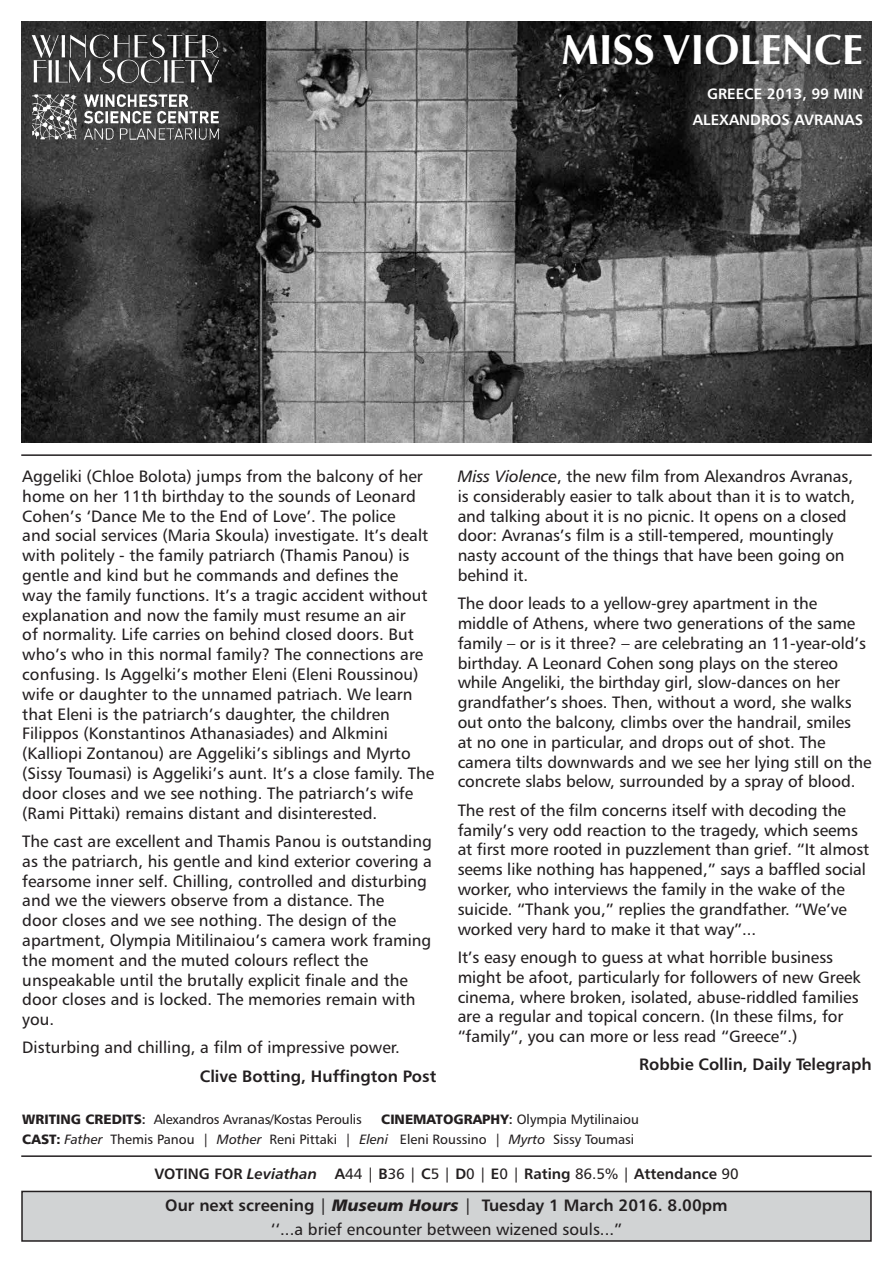
<style>
.page{position:relative;width:893px;height:1263px;background:#fff}
.page>*{position:absolute;margin:0;border:0;box-sizing:border-box;transform-origin:0 0}
.t1{font:700 42px "Optima";color:#fff}
.t2{font:16.5px/19.8px "Humanist 777 BT Roman B";color:#231f20}
.t3{font:16.5px "Humanist 777 BT Bold B";color:#231f20}
.t4{font:15px "Humanist 777 BT Bold B";color:#231f20}
.t5{font:15px/26.5px "Humanist 777 BT Bold B";color:#fff;text-align:right}
.t6{font:13.5px/20.4px "Humanist 777 BT Roman B";color:#231f20}
.s1{font-family:"Humanist 777 BT Italic B"}
.s2{font-family:"Humanist 777 BT Black B"}
.s3{font-family:"Humanist 777 BT Bold B"}
.s4{font-family:"Humanist 777 BT Bold Italic B"}
.s5{font-family:"Humanist 777 BT Roman B"}
.s6{font-family:"Humanist 777 BT Black Italic B"}
</style>
<div class="page">
<img style="left:21px;top:21px;width:851px;height:421px">
<svg style="left:32px;top:35px;width:187px;height:36px;background:#595959"></svg>
<img style="left:21px;top:71px;width:218px;height:90px">
<hr style="left:21px;top:454px;width:851px;height:2px;background:#231f20">
<hr style="left:21px;top:1155px;width:851px;height:2px;background:#231f20">
<div style="left:22px;top:1191px;width:849px;height:50px;background:#d1d3d4"></div>
<div style="left:21px;top:1191px;width:851px;height:51px;border:2px solid #231f20"></div>
<h1 class="t1" style="left:561px;top:25px;width:303px">MISS VIOLENCE</h1>
<p class="t5" style="left:693px;top:80px;width:172px">GREECE 2013, 99 MIN<br>ALEXANDROS AVRANAS</p>
<p class="t2" style="left:22px;top:466px;width:413px">Aggeliki (Chloe Bolota) jumps from the balcony of her home on her 11th birthday to the sounds of Leonard Cohen’s ‘Dance Me to the End of Love’. The police<br>and social services (Maria Skoula) investigate. It’s dealt with politely - the family patriarch (Thamis Panou) is gentle and kind but he commands and defines the<br>way the family functions. It’s a tragic accident without explanation and now the family must resume an air<br>of normality. Life carries on behind closed doors. But who’s who in this normal family? The connections are confusing. Is Aggelki’s mother Eleni (Eleni Roussinou) wife or daughter to the unnamed patriach. We learn that Eleni is the patriarch’s daughter, the children Filippos (Konstantinos Athanasiades) and Alkmini (Kalliopi Zontanou) are Aggeliki’s siblings and Myrto (Sissy Toumasi) is Aggeliki’s aunt. It’s a close family. The door closes and we see nothing. The patriarch’s wife (Rami Pittaki) remains distant and disinterested.</p>
<p class="t2" style="left:22px;top:831px;width:411px">The cast are excellent and Thamis Panou is outstanding as the patriarch, his gentle and kind exterior covering a fearsome inner self. Chilling, controlled and disturbing and we the viewers observe from a distance. The<br>door closes and we see nothing. The design of the apartment, Olympia Mitilinaiou’s camera work framing the moment and the muted colours reflect the unspeakable until the brutally explicit finale and the door closes and is locked. The memories remain with you.</p>
<p class="t2" style="left:22px;top:1037px;width:379px">Disturbing and chilling, a film of impressive power.</p>
<p class="t3" style="left:200px;top:1065px;width:238px">Clive Botting, Huffington Post</p>
<p class="t2" style="left:458px;top:466px;width:399px"><span class="s1">Miss Violence</span>, the new film from Alexandros Avranas, is considerably easier to talk about than it is to watch, and talking about it is no picnic. It opens on a closed door: Avranas’s film is a still-tempered, mountingly nasty account of the things that have been going on behind it.</p>
<p class="t2" style="left:458px;top:593px;width:416px">The door leads to a yellow-grey apartment in the middle of Athens, where two generations of the same family – or is it three? – are celebrating an 11-year-old’s birthday. A Leonard Cohen song plays on the stereo while Angeliki, the birthday girl, slow-dances on her grandfather’s shoes. Then, without a word, she walks out onto the balcony, climbs over the handrail, smiles<br>at no one in particular, and drops out of shot. The camera tilts downwards and we see her lying still on the concrete slabs below, surrounded by a spray of blood.</p>
<p class="t2" style="left:458px;top:800px;width:413px">The rest of the film concerns itself with decoding the family’s very odd reaction to the tragedy, which seems at first more rooted in puzzlement than grief. “It almost seems like nothing has happened,” says a baffled social worker, who interviews the family in the wake of the suicide. “Thank you,” replies the grandfather. “We’ve worked very hard to make it that way”...</p>
<p class="t2" style="left:458px;top:947px;width:405px">It’s easy enough to guess at what horrible business might be afoot, particularly for followers of new Greek cinema, where broken, isolated, abuse-riddled families are a regular and topical concern. (In these films, for “family”, you can more or less read “Greece”.)</p>
<p class="t3" style="left:639px;top:1054px;width:234px">Robbie Collin, Daily Telegraph</p>
<p class="t6" style="left:22px;top:1108px;width:341px"><span class="s2">WRITING CREDITS</span><span class="s3">:</span> Alexandros Avranas/Kostas Peroulis</p>
<p class="t6" style="left:22px;top:1108px;width:618px;text-indent:359px"><span class="s2">CINEMATOGRAPHY</span><span class="s3">:</span> Olympia Mytilinaiou<br><span class="s2">CAST:</span> <span class="s1">Father</span> Themis Panou | <span class="s1">Mother</span> Reni Pittaki | <span class="s1">Eleni</span> Eleni Roussino | <span class="s1">Myrto</span> Sissy Toumasi</p>
<p class="t4" style="left:154px;top:1164px;width:586px">VOTING FOR <span class="s4">Leviathan</span> A<span class="s5">44 |</span> B<span class="s5">36 |</span> C<span class="s5">5 |</span> D<span class="s5">0 |</span> E<span class="s5">0 |</span> Rating <span class="s5">86.5% |</span> Attendance <span class="s5">90</span></p>
<p class="t3" style="left:165px;top:1195px;width:564px">Our next screening <span class="s5">|</span> <span class="s6">Museum Hours</span> <span class="s5">|</span> Tuesday 1 March 2016. 8.00pm</p>
<p class="t2" style="left:271px;top:1219px;width:353px">‘‘...a brief encounter between wizened souls...”</p>
</div>
